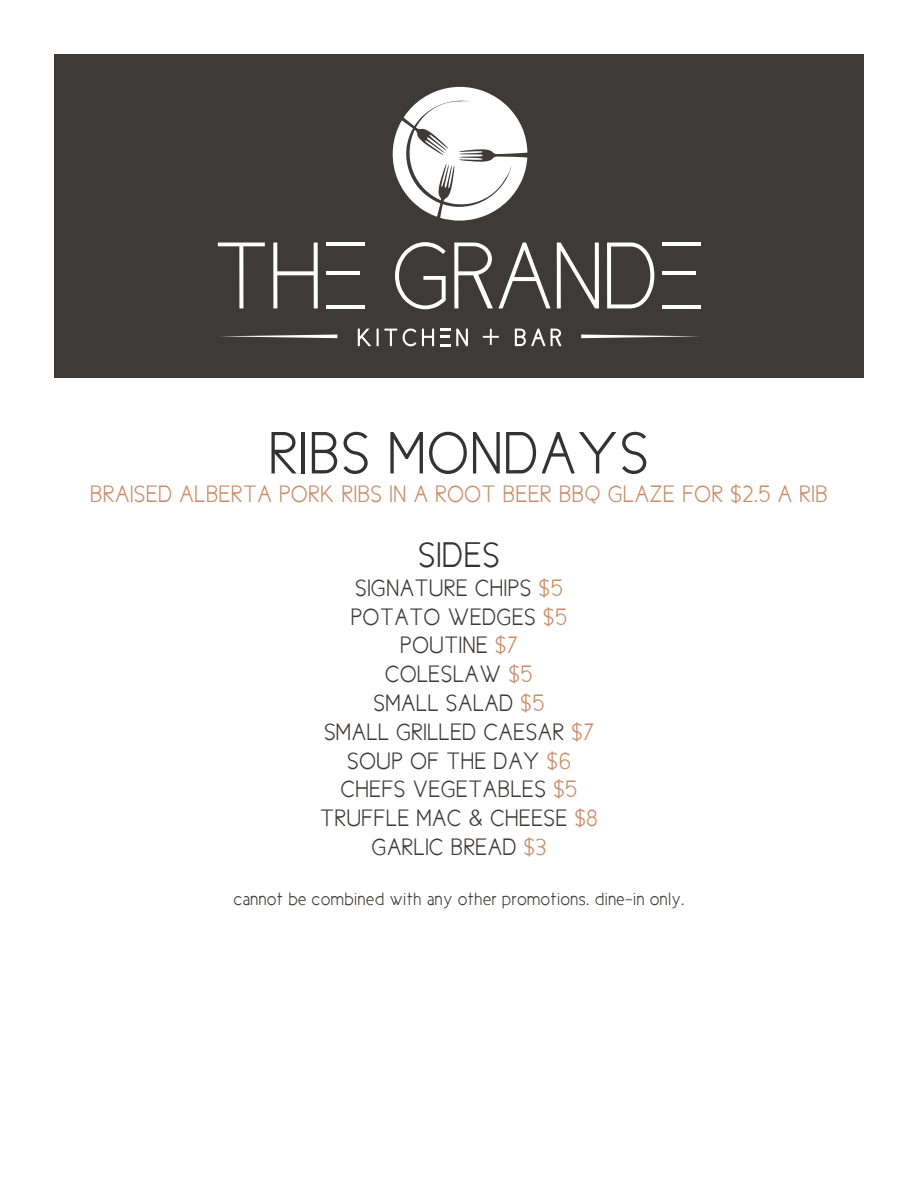
<style>
.page{position:relative;width:918px;height:1188px;background:#fff}
.page>*{position:absolute;margin:0;border:0;box-sizing:border-box;transform-origin:0 0}
.t1{font:60px "Cicle Semi";letter-spacing:.025em;color:#323332}
.t2{font:36px "Cicle Semi";letter-spacing:.025em;color:#323332}
.t3{font:24px "Cicle Semi";letter-spacing:.025em;color:#3d3a39}
.t4{font:24px "Cicle Semi";letter-spacing:.025em;color:#cb8c68}
.t5{font:18px "Cicle Semi";letter-spacing:.025em;color:#3d3a39}
.s1{color:#cb8c68}
</style>
<div class="page">
<div style="left:54px;top:54px;width:810px;height:324px;background:#3d3a39"></div>
<svg style="left:218px;top:243px;width:47px;height:65px"></svg>
<svg style="left:273px;top:243px;width:45px;height:65px"></svg>
<svg style="left:395px;top:242px;width:51px;height:67px"></svg>
<svg style="left:454px;top:243px;width:39px;height:65px"></svg>
<svg style="left:499px;top:243px;width:51px;height:65px"></svg>
<svg style="left:557px;top:243px;width:42px;height:65px"></svg>
<svg style="left:607px;top:243px;width:47px;height:65px"></svg>
<svg style="left:358px;top:329px;width:13px;height:17px"></svg>
<svg style="left:377px;top:329px;width:20px;height:17px"></svg>
<svg style="left:403px;top:328px;width:13px;height:18px"></svg>
<svg style="left:422px;top:329px;width:12px;height:17px"></svg>
<svg style="left:456px;top:329px;width:12px;height:17px"></svg>
<svg style="left:515px;top:329px;width:47px;height:17px"></svg>
<svg style="left:483px;top:329px;width:16px;height:16px"></svg>
<svg style="left:393px;top:87px;width:134px;height:134px"></svg>
<svg style="left:581px;top:335px;width:118px;height:3px"></svg>
<svg style="left:220px;top:335px;width:117px;height:3px"></svg>
<hr style="left:326px;top:242px;width:38px;height:4px;background:#fff">
<hr style="left:326px;top:305px;width:38px;height:3px;background:#fff">
<hr style="left:326px;top:271px;width:33px;height:4px;background:#fff">
<hr style="left:663px;top:242px;width:38px;height:4px;background:#fff">
<hr style="left:663px;top:305px;width:38px;height:3px;background:#fff">
<hr style="left:663px;top:271px;width:33px;height:4px;background:#fff">
<svg style="left:440px;top:344px;width:10px;height:2px"></svg>
<svg style="left:440px;top:329px;width:10px;height:9px"></svg>
<p class="t1" style="left:269px;top:422px;width:381px">RIBS MONDAYS</p>
<p class="t4" style="left:90px;top:482px;width:739px">BRAISED ALBERTA PORK RIBS IN A ROOT BEER BBQ GLAZE FOR $2.5 A RIB</p>
<p class="t2" style="left:418px;top:536px;width:83px">SIDES</p>
<p class="t3" style="left:355px;top:575px;width:209px">SIGNATURE CHIPS <span class="s1">$5</span></p>
<p class="t3" style="left:351px;top:604px;width:218px">POTATO WEDGES <span class="s1">$5</span></p>
<p class="t3" style="left:400px;top:633px;width:119px">POUTINE <span class="s1">$7</span></p>
<p class="t3" style="left:385px;top:662px;width:149px">COLESLAW <span class="s1">$5</span></p>
<p class="t3" style="left:374px;top:690px;width:172px">SMALL SALAD <span class="s1">$5</span></p>
<p class="t3" style="left:324px;top:719px;width:271px">SMALL GRILLED CAESAR <span class="s1">$7</span></p>
<p class="t3" style="left:347px;top:748px;width:225px">SOUP OF THE DAY <span class="s1">$6</span></p>
<p class="t3" style="left:341px;top:777px;width:238px">CHEFS VEGETABLES <span class="s1">$5</span></p>
<p class="t3" style="left:320px;top:806px;width:279px">TRUFFLE MAC &amp; CHEESE <span class="s1">$8</span></p>
<p class="t3" style="left:372px;top:834px;width:176px">GARLIC BREAD <span class="s1">$3</span></p>
<p class="t5" style="left:234px;top:890px;width:452px">cannot be combined with any other promotions. dine-in only.</p>
</div>
